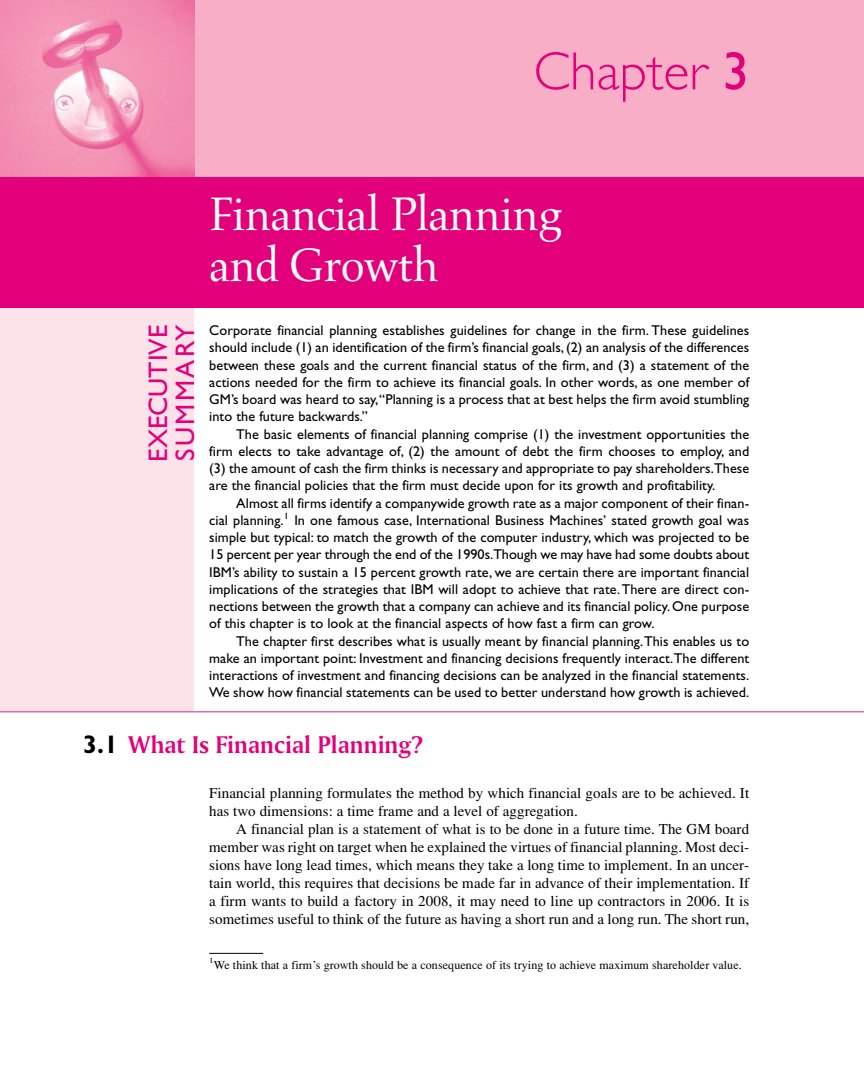
<style>
.page{position:relative;width:864px;height:1080px;background:#fff}
.page>*{position:absolute;margin:0;border:0;box-sizing:border-box;transform-origin:0 0}
.t1{font:300 54px "Gill Sans";color:#e3007b}
.t2{font:48px/51px "Aldus";letter-spacing:-.02em;color:#fff}
.t3{font:27px/27px "Gill Sans";color:#e3007b}
.t4{font:25.5px "Amerigo BT Bold A";color:#e3007b}
.t5{font:15px/18px "Times";letter-spacing:.005em;color:#000}
.t6{font:14.25px/17.2px "Gill Sans";letter-spacing:.005em;color:#000;text-align:justify}
.t7{font:12px "Times";letter-spacing:.01em;color:#000}
.t8{font:7.8px "Times";color:#000;scale:1.15 1}
.s1{font-weight:400}
.s2{font-family:"Gill Sans";font-weight:700;color:#000}
</style>
<div class="page">
<div style="left:0;top:308px;width:194px;height:403px;background:#fce2e9"></div>
<div style="left:194px;top:0;width:670px;height:177px;background:#f7aec6"></div>
<img style="left:0;top:0;width:194px;height:177px">
<div style="left:0;top:177px;width:864px;height:131px;background:#e3007b"></div>
<hr style="left:0;top:711px;width:864px;height:1px;background:#ec6a9e">
<hr style="left:209px;top:953px;width:54px;height:1px;background:#000">
<h1 class="t1" style="left:534px;top:52px;width:217px">Chapter <span class="s1">3</span></h1>
<h2 class="t2" style="left:209px;top:192px;width:355px">Financial Planning and Growth</h2>
<h3 class="t3" style="left:148px;top:462px;width:139px;rotate:-90deg">EXECUTIVE<br>SUMMARY</h3>
<p class="t6" style="left:209px;top:323px;width:542px">Corporate financial planning establishes guidelines for change in the firm. These guidelines should include (1) an identification of the firm’s financial goals, (2) an analysis of the differences between these goals and the current financial status of the firm, and (3) a statement of the actions needed for the firm to achieve its financial goals. In other words, as one member of GM’s board was heard to say,“Planning is a process that at best helps the firm avoid stumbling into the future backwards.”</p>
<p class="t6" style="left:209px;top:427px;width:542px;text-indent:27px">The basic elements of financial planning comprise (1) the investment opportunities the firm elects to take advantage of, (2) the amount of debt the firm chooses to employ, and (3) the amount of cash the firm thinks is necessary and appropriate to pay shareholders.These are the financial policies that the firm must decide upon for its growth and profitability.</p>
<p class="t6" style="left:209px;top:496px;width:542px;text-indent:27px">Almost all firms identify a companywide growth rate as a major component of their finan&shy;cial planning.<sup>1</sup> In one famous case, International Business Machines’ stated growth goal was simple but typical: to match the growth of the computer industry, which was projected to be 15 percent per year through the end of the 1990s.Though we may have had some doubts about IBM’s ability to sustain a 15 percent growth rate, we are certain there are important financial implications of the strategies that IBM will adopt to achieve that rate.There are direct con&shy;nections between the growth that a company can achieve and its financial policy. One purpose of this chapter is to look at the financial aspects of how fast a firm can grow.</p>
<p class="t6" style="left:209px;top:634px;width:542px;text-indent:27px">The chapter first describes what is usually meant by financial planning.This enables us to make an important point: Investment and financing decisions frequently interact.The different interactions of investment and financing decisions can be analyzed in the financial statements.<br>We show how financial statements can be used to better understand how growth is achieved.</p>
<h3 class="t4" style="left:83px;top:735px;width:341px"><span class="s2">3.1</span> What Is Financial Planning?</h3>
<p class="t5" style="left:209px;top:785px;width:541px">Financial planning formulates the method by which financial goals are to be achieved. It has two dimensions: a time frame and a level of aggregation.</p>
<p class="t5" style="left:209px;top:821px;width:542px;text-align:justify;text-indent:27px">A financial plan is a statement of what is to be done in a future time. The GM board member was right on target when he explained the virtues of financial planning. Most deci&shy;sions have long lead times, which means they take a long time to implement. In an uncer&shy;tain world, this requires that decisions be made far in advance of their implementation. If a firm wants to build a factory in 2008, it may need to line up contractors in 2006. It is sometimes useful to think of the future as having a short run and a long run. The short run,</p>
<p class="t8" style="left:209px;top:958px;width:5px">1</p>
<p class="t7" style="left:214px;top:960px;width:529px">We think that a firm’s growth should be a consequence of its trying to achieve maximum shareholder value.</p>
</div>
